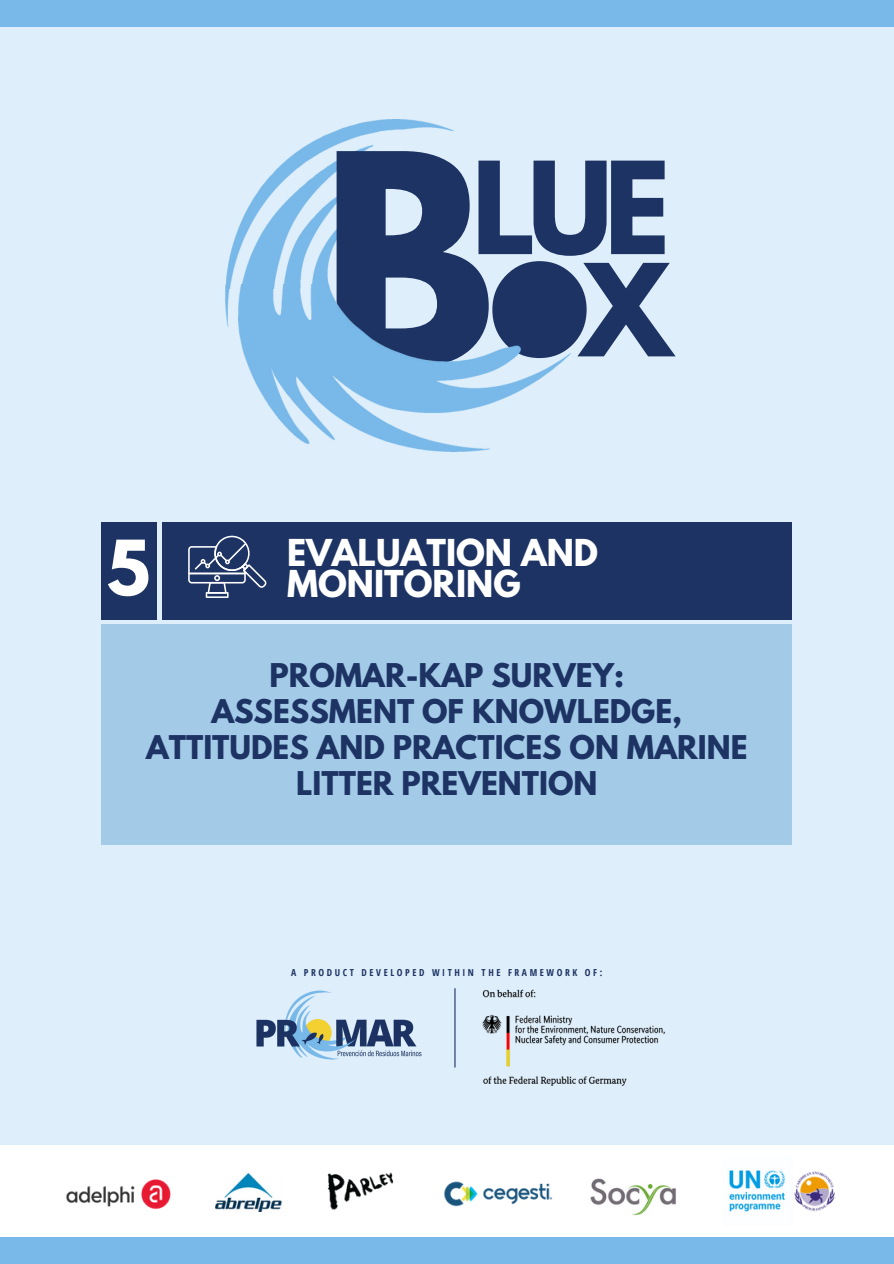
<style>
.page{position:relative;width:894px;height:1264px;background:#fff}
.page>*{position:absolute;margin:0;border:0;box-sizing:border-box;transform-origin:0 0}
.t1{font:700 260.7px "League Spartan";color:#1d3363}
.t2{font:700 113.25px "League Spartan";color:#1d3363}
.t3{font:700 67.5px "League Spartan";color:#fff}
.t4{font:700 32.85px "League Spartan";color:#fff}
.t5{font:700 28.95px/36px "League Spartan";color:#1d3363;text-align:center}
.t6{font:700 9.6px "Open Sans Condensed";letter-spacing:.27em;color:#1d3363}
</style>
<div class="page">
<div style="left:0;top:0;width:893px;height:1263px;background:#deeefa"></div>
<img style="left:226px;top:120px;width:343px;height:164px">
<div style="left:493px;top:264px;width:91px;height:93px;background:#1d3363;border-radius:50%"></div>
<img style="left:226px;top:284px;width:344px;height:167px">
<div style="left:0;top:1236px;width:893px;height:27px;background:#79b9e9"></div>
<div style="left:101px;top:624px;width:691px;height:220px;background:#a3cbe8"></div>
<div style="left:163px;top:522px;width:628px;height:97px;background:#1d3363"></div>
<img style="left:256px;top:990px;width:166px;height:70px">
<div style="left:0;top:1145px;width:893px;height:91px;background:#fff"></div>
<hr style="left:454px;top:988px;width:1px;height:79px;background:#1d3363">
<img style="left:66px;top:1170px;width:769px;height:46px">
<div style="left:101px;top:522px;width:56px;height:97px;background:#1d3363"></div>
<svg style="left:188px;top:535px;width:78px;height:62px"></svg>
<div style="left:0;top:0;width:893px;height:27px;background:#79b9e9"></div>
<img style="left:482px;top:989px;width:183px;height:97px">
<p class="t3" style="left:107px;top:534px;width:45px">5</p>
<h1 class="t1" style="left:321px;top:131px;width:175px">B</h1>
<p class="t2" style="left:471px;top:152px;width:200px">LUE</p>
<p class="t2" style="left:489px;top:254px;width:183px">OX</p>
<h3 class="t4" style="left:287px;top:536px;width:312px">EVALUATION AND</h3>
<h3 class="t4" style="left:287px;top:568px;width:235px">MONITORING</h3>
<p class="t5" style="left:146px;top:661px;width:602px">PROMAR-KAP SURVEY:<br>ASSESSMENT OF KNOWLEDGE,<br>ATTITUDES AND PRACTICES ON MARINE<br>LITTER PREVENTION</p>
<h2 class="t6" style="left:291px;top:965px;width:312px">A PRODUCT DEVELOPED WITHIN THE FRAMEWORK OF:</h2>
</div>
